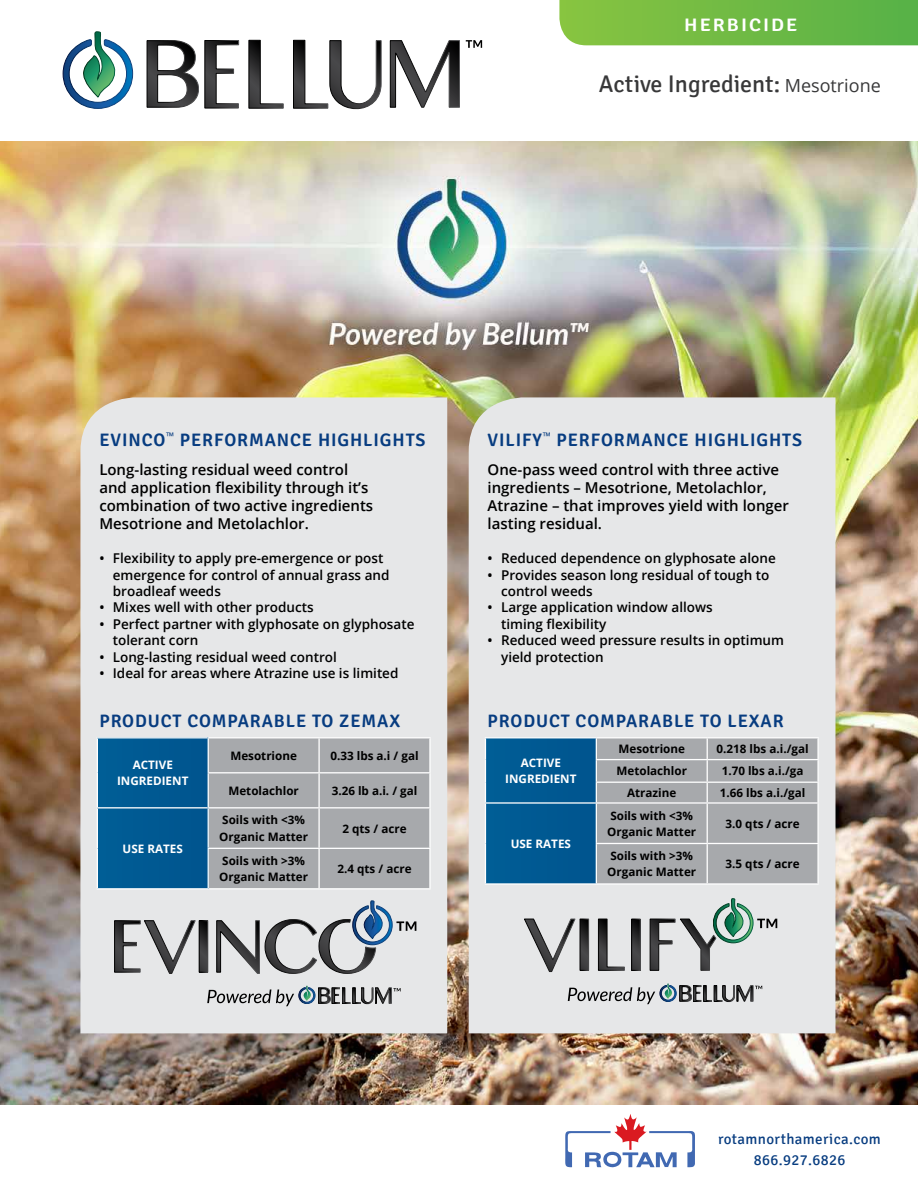
<style>
.page{position:relative;width:918px;height:1188px;background:#fff}
.page>*{position:absolute;margin:0;border:0;box-sizing:border-box;transform-origin:0 0}
.t1{font:24px "Signika";color:#383839}
.t2{font:600 18px "Signika";letter-spacing:.05em;color:#073c80}
.t3{font:600 18px "Signika";letter-spacing:.1em;color:#fff;scale:1.1 1}
.t4{font:600 15px/18px "Open Sans";color:#000}
.t5{font:15px/21px "Signika";letter-spacing:.025em;color:#073c80;text-align:center}
.t6{font:600 13.5px/16.5px "Open Sans";color:#000}
.t7{font:700 11.7px/16.4px "Open Sans";color:#000}
.t8{font:700 11.7px/16.4px "Open Sans";color:#fff;text-align:center}
.s1{font-family:"Open Sans";font-size:18px}
</style>
<div class="page">
<img style="left:0;top:141px;width:918px;height:964px">
<svg style="left:565px;top:1114px;width:130px;height:53px"></svg>
<svg style="left:249px;top:40px;width:35px;height:69px"></svg>
<svg style="left:147px;top:40px;width:92px;height:68px"></svg>
<svg style="left:293px;top:40px;width:88px;height:70px"></svg>
<svg style="left:390px;top:40px;width:70px;height:68px"></svg>
<svg style="left:63px;top:31px;width:70px;height:78px"></svg>
<svg style="left:466px;top:40px;width:16px;height:8px"></svg>
<div style="left:80px;top:397px;width:367px;height:636px;background:#e6e7e8"></div>
<svg style="left:559px;top:0;width:359px;height:45px"></svg>
<div style="left:469px;top:397px;width:367px;height:636px;background:#e6e7e8"></div>
<svg style="left:114px;top:920px;width:82px;height:54px"></svg>
<svg style="left:201px;top:922px;width:5px;height:48px"></svg>
<svg style="left:216px;top:900px;width:200px;height:74px"></svg>
<svg style="left:207px;top:986px;width:194px;height:20px"></svg>
<svg style="left:524px;top:918px;width:52px;height:54px"></svg>
<svg style="left:582px;top:921px;width:5px;height:48px"></svg>
<svg style="left:598px;top:919px;width:27px;height:52px"></svg>
<svg style="left:633px;top:921px;width:6px;height:48px"></svg>
<svg style="left:650px;top:898px;width:127px;height:73px"></svg>
<svg style="left:568px;top:984px;width:194px;height:20px"></svg>
<div style="left:97px;top:738px;width:111px;height:70px;background:#005992"></div>
<div style="left:209px;top:738px;width:220px;height:150px;background:#a7a9ac"></div>
<div style="left:97px;top:808px;width:111px;height:81px;background:#005992"></div>
<hr style="left:208px;top:737px;width:111px;height:1px;background:#fff">
<hr style="left:319px;top:737px;width:112px;height:1px;background:#fff">
<hr style="left:318px;top:738px;width:2px;height:34px;background:#fff">
<hr style="left:429px;top:738px;width:2px;height:34px;background:#fff">
<hr style="left:208px;top:772px;width:111px;height:1px;background:#fff">
<hr style="left:319px;top:772px;width:112px;height:1px;background:#fff">
<hr style="left:318px;top:773px;width:2px;height:34px;background:#fff">
<hr style="left:429px;top:773px;width:2px;height:34px;background:#fff">
<hr style="left:97px;top:737px;width:111px;height:1px;background:#fff">
<hr style="left:97px;top:738px;width:1px;height:35px;background:#fff">
<hr style="left:97px;top:773px;width:1px;height:34px;background:#fff">
<hr style="left:97px;top:807px;width:111px;height:1px;background:#fff">
<hr style="left:208px;top:738px;width:1px;height:34px;background:#fff">
<hr style="left:208px;top:773px;width:1px;height:34px;background:#fff">
<hr style="left:97px;top:808px;width:1px;height:40px;background:#fff">
<hr style="left:97px;top:848px;width:1px;height:40px;background:#fff">
<hr style="left:97px;top:888px;width:111px;height:1px;background:#fff">
<hr style="left:208px;top:807px;width:111px;height:1px;background:#fff">
<hr style="left:208px;top:808px;width:1px;height:40px;background:#fff">
<hr style="left:319px;top:807px;width:112px;height:1px;background:#fff">
<hr style="left:318px;top:808px;width:2px;height:40px;background:#fff">
<hr style="left:429px;top:808px;width:2px;height:40px;background:#fff">
<hr style="left:208px;top:848px;width:111px;height:1px;background:#fff">
<hr style="left:208px;top:849px;width:1px;height:39px;background:#fff">
<hr style="left:319px;top:848px;width:112px;height:1px;background:#fff">
<hr style="left:318px;top:849px;width:2px;height:39px;background:#fff">
<hr style="left:429px;top:849px;width:2px;height:39px;background:#fff">
<hr style="left:208px;top:888px;width:111px;height:1px;background:#fff">
<hr style="left:319px;top:888px;width:112px;height:1px;background:#fff">
<hr style="left:485px;top:737px;width:111px;height:1px;background:#fff">
<hr style="left:485px;top:883px;width:111px;height:2px;background:#fff">
<hr style="left:596px;top:737px;width:111px;height:1px;background:#fff">
<hr style="left:707px;top:737px;width:112px;height:1px;background:#fff">
<svg style="left:485px;top:738px;width:334px;height:146px"></svg>
<hr style="left:596px;top:802px;width:111px;height:2px;background:#fff">
<hr style="left:596px;top:804px;width:1px;height:39px;background:#fff">
<hr style="left:707px;top:802px;width:112px;height:2px;background:#fff">
<hr style="left:707px;top:804px;width:1px;height:39px;background:#fff">
<hr style="left:817px;top:804px;width:2px;height:39px;background:#fff">
<hr style="left:596px;top:843px;width:111px;height:1px;background:#fff">
<hr style="left:596px;top:844px;width:1px;height:39px;background:#fff">
<hr style="left:707px;top:843px;width:112px;height:1px;background:#fff">
<hr style="left:707px;top:844px;width:1px;height:39px;background:#fff">
<hr style="left:817px;top:844px;width:2px;height:39px;background:#fff">
<hr style="left:596px;top:883px;width:111px;height:2px;background:#fff">
<hr style="left:707px;top:883px;width:112px;height:2px;background:#fff">
<h2 class="t3" style="left:684px;top:14px;width:104px">HERBICIDE</h2>
<h1 class="t1" style="left:599px;top:70px;width:283px">Active Ingredient: <span class="s1">Mesotrione</span></h1>
<h2 class="t2" style="left:99px;top:429px;width:328px">EVINCO<sup>™</sup> PERFORMANCE HIGHLIGHTS</h2>
<p class="t4" style="left:99px;top:460px;width:275px">Long-lasting residual weed control and application flexibility through it’s combination of two active ingredients Mesotrione and Metolachlor.</p>
<p class="t6" style="left:113px;top:550px;width:278px;text-indent:-14px">• Flexibility to apply pre-emergence or post emergence for control of annual grass and broadleaf weeds</p>
<p class="t6" style="left:99px;top:599px;width:216px">• Mixes well with other products</p>
<p class="t6" style="left:113px;top:616px;width:303px;text-indent:-14px">• Perfect partner with glyphosate on glyphosate tolerant corn</p>
<p class="t6" style="left:99px;top:649px;width:239px">• Long-lasting residual weed control</p>
<p class="t6" style="left:99px;top:665px;width:301px">• Ideal for areas where Atrazine use is limited</p>
<h2 class="t2" style="left:488px;top:429px;width:316px">VILIFY<sup>™</sup> PERFORMANCE HIGHLIGHTS</h2>
<p class="t4" style="left:488px;top:460px;width:303px">One-pass weed control with three active ingredients – Mesotrione, Metolachlor, Atrazine – that improves yield with longer lasting residual.</p>
<p class="t6" style="left:488px;top:550px;width:290px">• Reduced dependence on glyphosate alone</p>
<p class="t6" style="left:501px;top:566px;width:270px;text-indent:-14px">• Provides season long residual of tough to control weeds</p>
<p class="t6" style="left:501px;top:599px;width:213px;text-indent:-14px">• Large application window allows timing flexibility</p>
<p class="t6" style="left:501px;top:632px;width:284px;text-indent:-14px">• Reduced weed pressure results in optimum yield protection</p>
<h2 class="t2" style="left:99px;top:710px;width:302px">PRODUCT COMPARABLE TO ZEMAX</h2>
<h2 class="t2" style="left:488px;top:710px;width:298px">PRODUCT COMPARABLE TO LEXAR</h2>
<p class="t8" style="left:117px;top:756px;width:73px">ACTIVE<br>INGREDIENT</p>
<p class="t8" style="left:123px;top:840px;width:62px">USE RATES</p>
<p class="t7" style="left:230px;top:747px;width:68px">Mesotrione</p>
<p class="t7" style="left:330px;top:747px;width:90px">0.33 lbs a.i / gal</p>
<p class="t7" style="left:228px;top:782px;width:72px">Metolachlor</p>
<p class="t7" style="left:332px;top:782px;width:87px">3.26 lb a.i. / gal</p>
<p class="t7" style="left:219px;top:812px;width:90px">Soils with &lt;3%<br>Organic Matter</p>
<p class="t7" style="left:343px;top:820px;width:66px">2 qts / acre</p>
<p class="t7" style="left:219px;top:852px;width:90px">Soils with &gt;3%<br>Organic Matter</p>
<p class="t7" style="left:338px;top:860px;width:76px">2.4 qts / acre</p>
<p class="t8" style="left:505px;top:754px;width:73px">ACTIVE<br>INGREDIENT</p>
<p class="t8" style="left:511px;top:835px;width:62px">USE RATES</p>
<p class="t7" style="left:618px;top:740px;width:68px">Mesotrione</p>
<p class="t7" style="left:717px;top:740px;width:94px">0.218 lbs a.i./gal</p>
<p class="t7" style="left:616px;top:763px;width:72px">Metolachlor</p>
<p class="t7" style="left:722px;top:763px;width:83px">1.70 lbs a.i./ga</p>
<p class="t7" style="left:627px;top:784px;width:51px">Atrazine</p>
<p class="t7" style="left:720px;top:784px;width:87px">1.66 lbs a.i./gal</p>
<p class="t7" style="left:607px;top:807px;width:90px">Soils with &lt;3%<br>Organic Matter</p>
<p class="t7" style="left:726px;top:815px;width:76px">3.0 qts / acre</p>
<p class="t7" style="left:607px;top:847px;width:90px">Soils with &gt;3%<br>Organic Matter</p>
<p class="t7" style="left:726px;top:855px;width:76px">3.5 qts / acre</p>
<p class="t5" style="left:718px;top:1128px;width:164px">rotamnorthamerica.com<br>866.927.6826</p>
</div>
